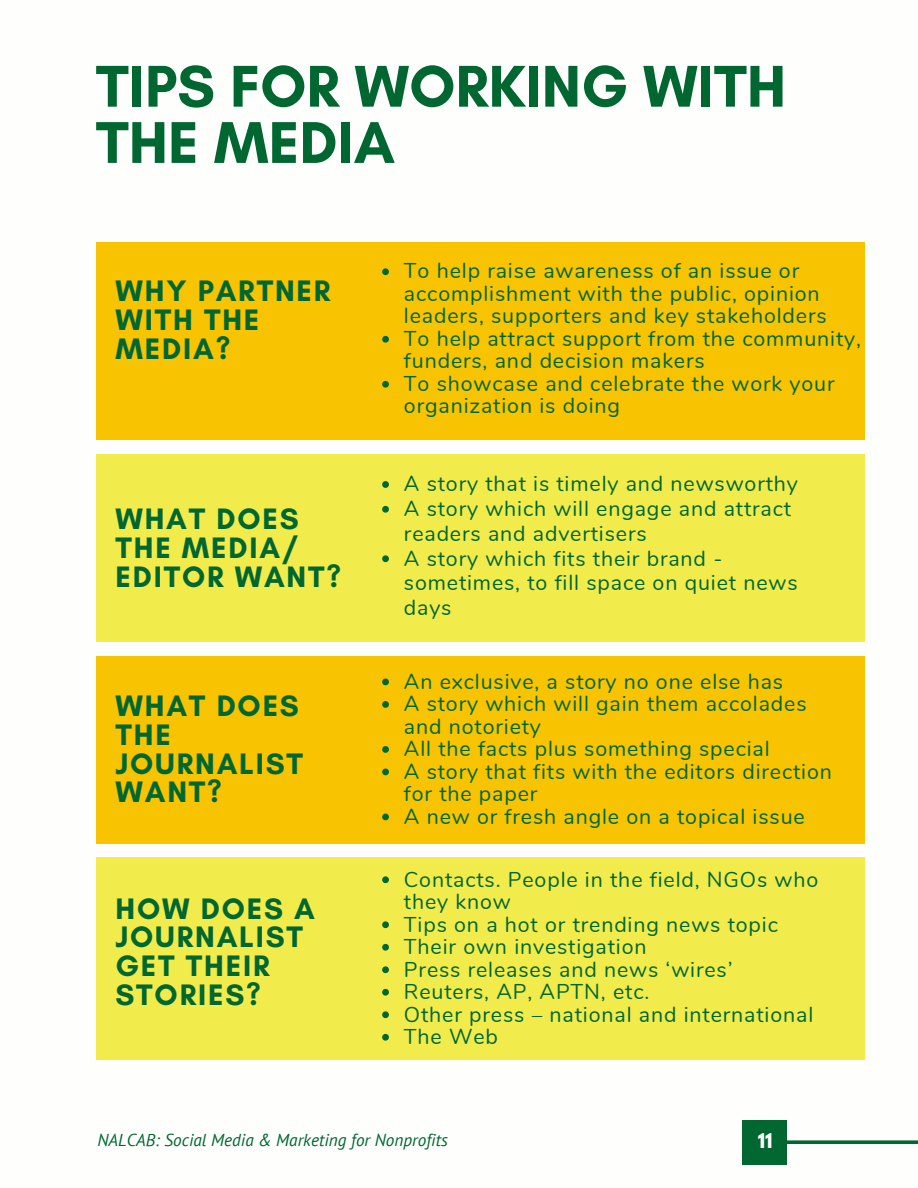
<style>
.page{position:relative;width:918px;height:1188px;background:#fff}
.page>*{position:absolute;margin:0;border:0;box-sizing:border-box;transform-origin:0 0}
.t1{font:700 60px/56.2px "Glacial Indifference";color:#006731}
.t2{font:700 30.15px/28.7px "Glacial Indifference";letter-spacing:.06em;color:#006731}
.t3{font:21.45px/22.5px "Nunito";letter-spacing:.04em;color:#006731}
.t4{font:700 18px "League Spartan";color:#fff}
.t5{font:italic 17.25px "PT Sans";color:#006731}
</style>
<div class="page">
<div style="left:96px;top:242px;width:768px;height:198px;background:#f8c300"></div>
<div style="left:96px;top:454px;width:768px;height:188px;background:#f2eb4c"></div>
<div style="left:96px;top:656px;width:768px;height:188px;background:#f8c300"></div>
<div style="left:96px;top:857px;width:768px;height:202px;background:#f2eb4c"></div>
<svg style="left:382px;top:268px;width:7px;height:7px"></svg>
<svg style="left:382px;top:336px;width:7px;height:7px"></svg>
<svg style="left:382px;top:381px;width:7px;height:7px"></svg>
<svg style="left:382px;top:481px;width:7px;height:7px"></svg>
<svg style="left:382px;top:506px;width:7px;height:7px"></svg>
<svg style="left:382px;top:555px;width:7px;height:7px"></svg>
<svg style="left:382px;top:679px;width:7px;height:6px"></svg>
<svg style="left:382px;top:701px;width:7px;height:7px"></svg>
<svg style="left:382px;top:746px;width:7px;height:7px"></svg>
<svg style="left:382px;top:769px;width:7px;height:6px"></svg>
<svg style="left:382px;top:814px;width:7px;height:6px"></svg>
<svg style="left:382px;top:876px;width:7px;height:7px"></svg>
<svg style="left:382px;top:921px;width:7px;height:7px"></svg>
<svg style="left:382px;top:944px;width:7px;height:7px"></svg>
<svg style="left:382px;top:966px;width:7px;height:7px"></svg>
<svg style="left:382px;top:989px;width:7px;height:7px"></svg>
<svg style="left:382px;top:1011px;width:7px;height:7px"></svg>
<svg style="left:382px;top:1034px;width:7px;height:7px"></svg>
<svg style="left:787px;top:1140px;width:131px;height:4px"></svg>
<div style="left:742px;top:1120px;width:45px;height:45px;background:#006731"></div>
<h1 class="t1" style="left:96px;top:58px;width:692px">TIPS FOR WORKING WITH<br>THE MEDIA</h1>
<h2 class="t2" style="left:116px;top:276px;width:217px">WHY PARTNER<br>WITH THE<br>MEDIA?</h2>
<h2 class="t2" style="left:116px;top:504px;width:227px">WHAT DOES<br>THE MEDIA/<br>EDITOR WANT?</h2>
<h2 class="t2" style="left:116px;top:691px;width:189px">WHAT DOES<br>THE<br>JOURNALIST<br>WANT?</h2>
<h2 class="t2" style="left:116px;top:894px;width:201px">HOW DOES A<br>JOURNALIST<br>GET THEIR<br>STORIES?</h2>
<p class="t3" style="left:404px;top:260px;width:458px">To help raise awareness of an issue or accomplishment with the public, opinion leaders, supporters and key stakeholders<br>To help attract support from the community, funders, and decision makers<br>To showcase and celebrate the work your organization is doing</p>
<p class="t3" style="left:404px;top:472px;width:395px;line-height:24.8px">A story that is timely and newsworthy<br>A story which will engage and attract readers and advertisers<br>A story which fits their brand - sometimes, to fill space on quiet news days</p>
<p class="t3" style="left:404px;top:670px;width:430px">An exclusive, a story no one else has<br>A story which will gain them accolades and notoriety<br>All the facts plus something special<br>A story that fits with the editors direction for the paper<br>A new or fresh angle on a topical issue</p>
<p class="t3" style="left:404px;top:868px;width:416px">Contacts. People in the field, NGOs who they know<br>Tips on a hot or trending news topic<br>Their own investigation<br>Press releases and news ‘wires’<br>Reuters, AP, APTN, etc.<br>Other press – national and international<br>The Web</p>
<p class="t5" style="left:98px;top:1128px;width:352px">NALCAB: Social Media &amp; Marketing for Nonprofits</p>
<p class="t4" style="left:758px;top:1132px;width:16px">11</p>
</div>
